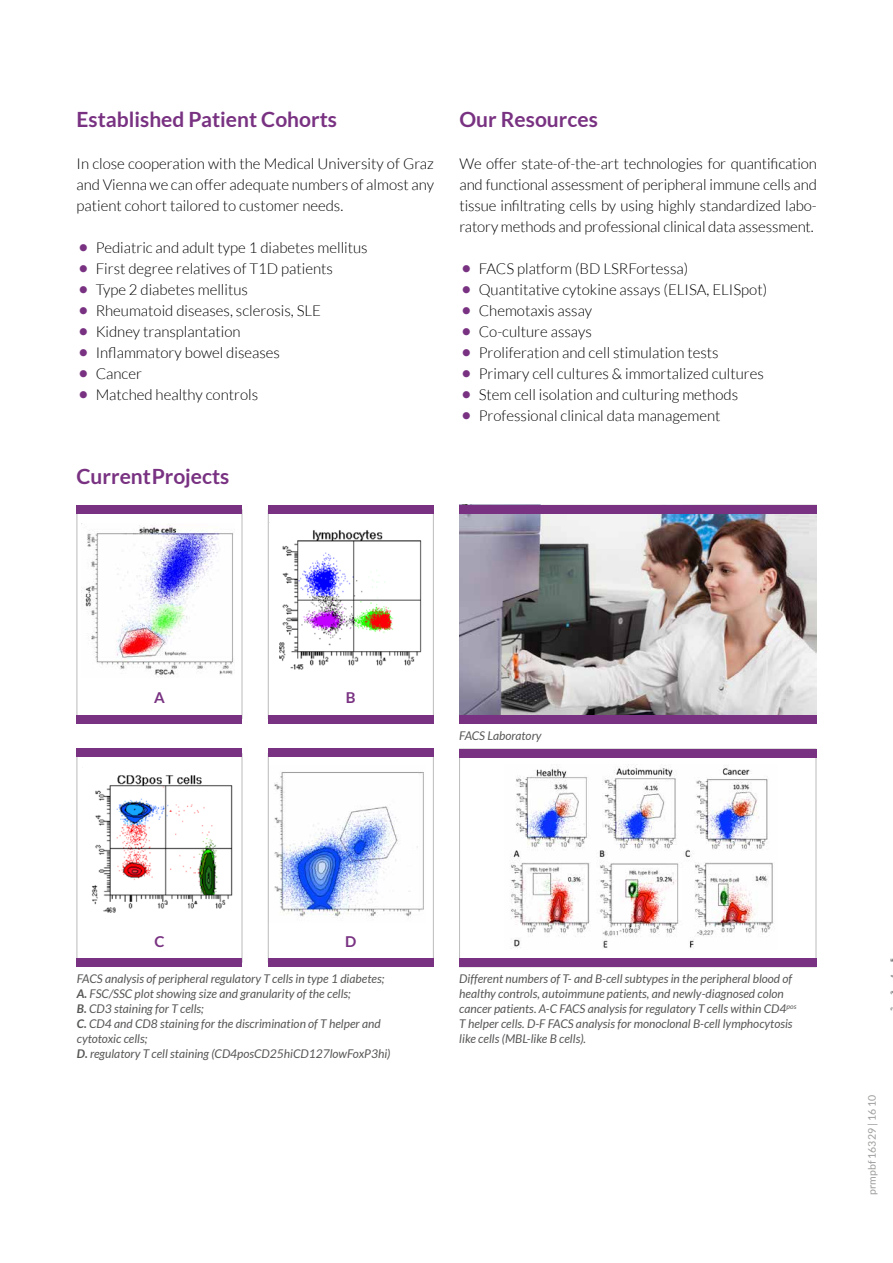
<style>
.page{position:relative;width:893px;height:1263px;background:#fff}
.page>*{position:absolute;margin:0;border:0;box-sizing:border-box;transform-origin:0 0}
.t1{font:700 21px "Lato";color:#793282}
.t2{font:300 15px/21px "Lato";color:#000;text-align:justify}
.t3{font:700 15px "Lato";color:#793282}
.t4{font:italic 12px/15px "Lato";color:#575756}
.t5{font:10.5px "Lato";color:#9d9d9c}
.s1{font-size:24px;color:#793282}
.s2{font-weight:700}
</style>
<div class="page">
<img style="left:459px;top:513px;width:357px;height:202px">
<div style="left:77px;top:509px;width:165px;height:210px;border:1px solid #bcbcbc"></div>
<div style="left:77px;top:753px;width:165px;height:209px;border:1px solid #bcbcbc"></div>
<div style="left:77px;top:715px;width:165px;height:8px;background:#793282"></div>
<div style="left:268px;top:715px;width:166px;height:8px;background:#793282"></div>
<div style="left:77px;top:959px;width:165px;height:8px;background:#793282"></div>
<div style="left:268px;top:959px;width:166px;height:8px;background:#793282"></div>
<div style="left:459px;top:959px;width:357px;height:8px;background:#793282"></div>
<div style="left:459px;top:715px;width:357px;height:8px;background:#793282"></div>
<div style="left:77px;top:505px;width:165px;height:8px;background:#793282"></div>
<div style="left:268px;top:505px;width:166px;height:8px;background:#793282"></div>
<div style="left:77px;top:749px;width:165px;height:8px;background:#793282"></div>
<div style="left:268px;top:749px;width:166px;height:8px;background:#793282"></div>
<div style="left:459px;top:505px;width:357px;height:8px;background:#793282"></div>
<img style="left:81px;top:523px;width:153px;height:152px">
<img style="left:279px;top:530px;width:143px;height:140px">
<img style="left:91px;top:775px;width:142px;height:138px">
<div style="left:459px;top:749px;width:357px;height:8px;background:#793282"></div>
<img style="left:268px;top:765px;width:156px;height:158px">
<img style="left:890px;top:958px;width:3px;height:53px">
<img style="left:511px;top:764px;width:262px;height:185px">
<h1 class="t1" style="left:77px;top:107px;width:262px">Established Patient Cohorts</h1>
<p class="t2" style="left:77px;top:153px;width:359px">In close cooperation with the Medical University of Graz and Vienna we can offer adequate numbers of almost any patient cohort tailored to customer needs.</p>
<p class="t2" style="left:77px;top:237px;width:293px"><span class="s1">•</span> Pediatric and adult type 1 diabetes mellitus</p>
<p class="t2" style="left:77px;top:258px;width:258px"><span class="s1">•</span> First degree relatives of T1D patients</p>
<p class="t2" style="left:77px;top:279px;width:173px"><span class="s1">•</span> Type 2 diabetes mellitus</p>
<p class="t2" style="left:77px;top:300px;width:246px"><span class="s1">•</span> Rheumatoid diseases, sclerosis, SLE</p>
<p class="t2" style="left:77px;top:321px;width:166px"><span class="s1">•</span> Kidney transplantation</p>
<p class="t2" style="left:77px;top:342px;width:205px"><span class="s1">•</span> Inflammatory bowel diseases</p>
<p class="t2" style="left:77px;top:363px;width:67px"><span class="s1">•</span> Cancer</p>
<p class="t2" style="left:77px;top:384px;width:183px"><span class="s1">•</span> Matched healthy controls</p>
<h1 class="t1" style="left:77px;top:464px;width:154px">Current Projects</h1>
<h1 class="t1" style="left:459px;top:107px;width:140px">Our Resources</h1>
<p class="t2" style="left:459px;top:153px;width:359px">We offer state-of-the-art technologies for quantification and functional assessment of peripheral immune cells and tissue infiltrating cells by using highly standardized labo&shy;ratory methods and professional clinical data assessment.</p>
<p class="t2" style="left:459px;top:258px;width:230px"><span class="s1">•</span> FACS platform (BD LSRFortessa)</p>
<p class="t2" style="left:459px;top:279px;width:309px"><span class="s1">•</span> Quantitative cytokine assays (ELISA, ELISpot)</p>
<p class="t2" style="left:459px;top:300px;width:134px"><span class="s1">•</span> Chemotaxis assay</p>
<p class="t2" style="left:459px;top:321px;width:134px"><span class="s1">•</span> Co-culture assays</p>
<p class="t2" style="left:459px;top:342px;width:261px"><span class="s1">•</span> Proliferation and cell stimulation tests</p>
<p class="t2" style="left:459px;top:363px;width:306px"><span class="s1">•</span> Primary cell cultures &amp; immortalized cultures</p>
<p class="t2" style="left:459px;top:384px;width:280px"><span class="s1">•</span> Stem cell isolation and culturing methods</p>
<p class="t2" style="left:459px;top:405px;width:263px"><span class="s1">•</span> Professional clinical data management</p>
<p class="t3" style="left:154px;top:689px;width:12px">A</p>
<p class="t3" style="left:346px;top:689px;width:11px">B</p>
<p class="t4" style="left:459px;top:728px;width:84px">FACS Laboratory</p>
<p class="t3" style="left:154px;top:932px;width:12px">C</p>
<p class="t3" style="left:345px;top:932px;width:13px">D</p>
<p class="t4" style="left:77px;top:972px;width:315px">FACS analysis of peripheral regulatory T cells in type 1 diabetes; <span class="s2">A.</span> FSC/SSC plot showing size and granularity of the cells;<br><span class="s2">B.</span> CD3 staining for T cells;<br><span class="s2">C.</span> CD4 and CD8 staining for the discrimination of T helper and cytotoxic cells;<br><span class="s2">D.</span> regulatory T cell staining (CD4posCD25hiCD127lowFoxP3hi)</p>
<p class="t4" style="left:459px;top:972px;width:339px">Different numbers of T- and B-cell subtypes in the peripheral blood of healthy controls, autoimmune patients, and newly-diagnosed colon cancer patients. A-C FACS analysis for regulatory T cells within CD4<sup>pos </sup>T helper cells. D-F FACS analysis for monoclonal B-cell lymphocytosis like cells (MBL-like B cells).</p>
<p class="t5" style="left:866px;top:1194px;width:101px;rotate:-90deg">prmpbf 16329 | 16 10</p>
</div>
